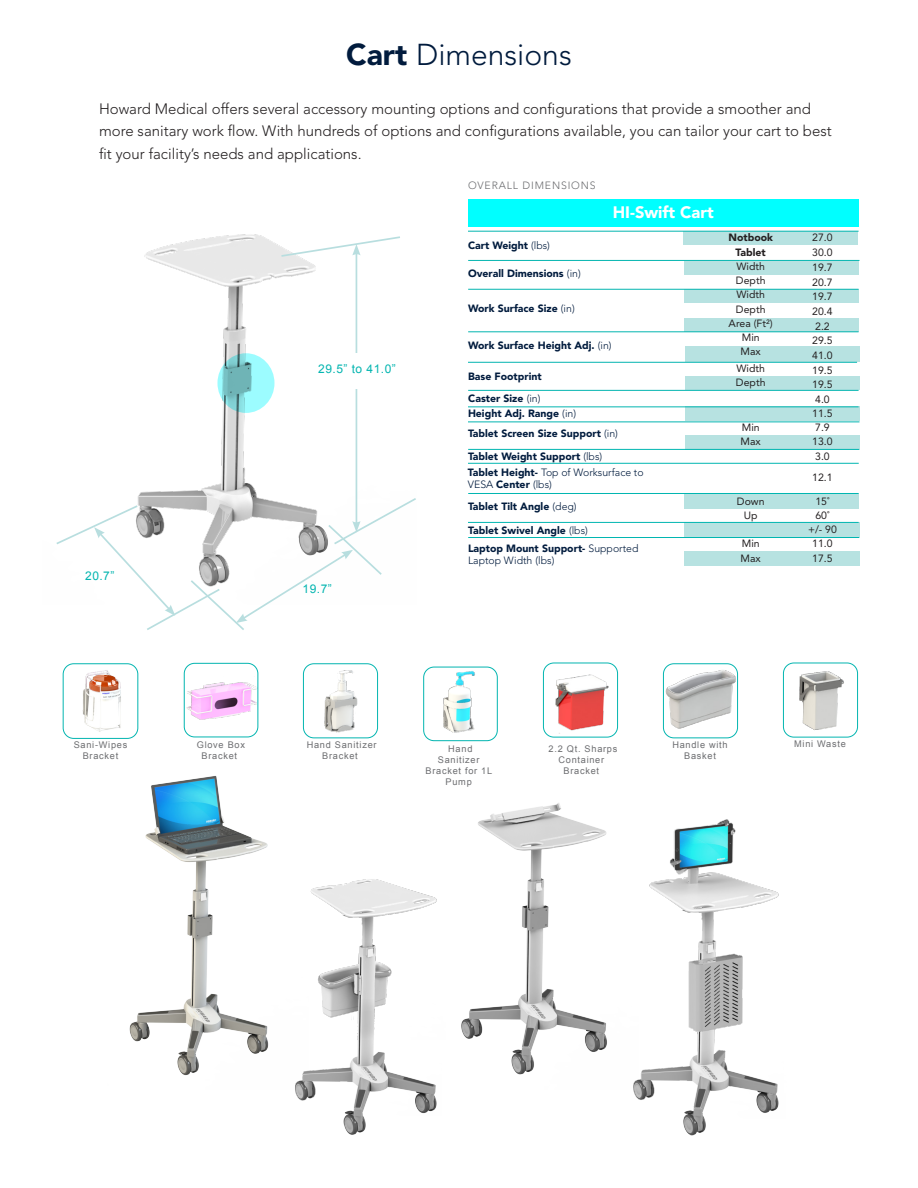
<style>
.page{position:relative;width:918px;height:1188px;background:#fff}
.page>*{position:absolute;margin:0;border:0;box-sizing:border-box;transform-origin:0 0}
.t1{font:300 30px "Avenir LT Std";color:#011b3d}
.t2{font:900 16.5px "Avenir LT Std";color:#fff}
.t3{font:300 15px/22.5px "Avenir LT Std";color:#231f20}
.t4{font:12px "Arial";letter-spacing:.04em;color:#04b5b0}
.t5{font:900 10.5px "Avenir LT Std";color:#011b3d}
.t6{font:10.5px/14.2px "Avenir LT Std";color:#231f20}
.t7{font:300 10.5px/12px "Avenir LT Std";color:#011b3d}
.t8{font:300 10.5px "Avenir LT Std";letter-spacing:.08em;color:#6c6d70}
.t9{font:900 10.5px "Avenir LT Std";color:#231f20}
.t10{font:9.15px/11.1px "Arial";letter-spacing:.08em;color:#6c6d70;text-align:center}
.s1{font-weight:900}
.s2{font-weight:300}
</style>
<div class="page">
<img style="left:138px;top:234px;width:220px;height:262px">
<img style="left:129px;top:776px;width:130px;height:300px">
<img style="left:633px;top:819px;width:146px;height:317px">
<img style="left:461px;top:803px;width:178px;height:286px">
<img style="left:259px;top:840px;width:178px;height:295px">
<hr style="left:356px;top:253px;width:1px;height:271px;background:#b8dedf">
<svg style="left:280px;top:235px;width:120px;height:23px"></svg>
<svg style="left:56px;top:496px;width:360px;height:134px"></svg>
<div style="left:323px;top:353px;width:69px;height:36px;background:#fff"></div>
<div style="left:685px;top:261px;width:174px;height:14px;background:#b7e2e1"></div>
<div style="left:684px;top:231px;width:174px;height:14px;background:#b7e2e1"></div>
<div style="left:685px;top:289px;width:174px;height:14px;background:#b7e2e1"></div>
<div style="left:685px;top:318px;width:174px;height:14px;background:#b7e2e1"></div>
<div style="left:685px;top:347px;width:174px;height:15px;background:#b7e2e1"></div>
<div style="left:685px;top:376px;width:174px;height:14px;background:#b7e2e1"></div>
<div style="left:685px;top:407px;width:174px;height:14px;background:#b7e2e1"></div>
<svg style="left:685px;top:436px;width:174px;height:13px;background:#b5e1e0"></svg>
<div style="left:685px;top:493px;width:174px;height:16px;background:#b7e2e1"></div>
<div style="left:684px;top:522px;width:175px;height:16px;background:#b7e2e1"></div>
<div style="left:684px;top:552px;width:175px;height:14px;background:#b7e2e1"></div>
<div style="left:468px;top:200px;width:391px;height:27px;background:#0ff"></div>
<hr style="left:468px;top:231px;width:391px;height:1px;background:#03b5b0">
<hr style="left:468px;top:260px;width:392px;height:1px;background:#03b5b0">
<hr style="left:468px;top:289px;width:391px;height:1px;background:#03b5b0">
<hr style="left:468px;top:331px;width:391px;height:1px;background:#03b5b0">
<hr style="left:468px;top:362px;width:389px;height:1px;background:#03b5b0">
<hr style="left:468px;top:390px;width:391px;height:1px;background:#03b5b0">
<hr style="left:468px;top:406px;width:391px;height:1px;background:#03b5b0">
<hr style="left:468px;top:422px;width:391px;height:1px;background:#03b5b0">
<hr style="left:468px;top:449px;width:391px;height:1px;background:#00b6b1">
<hr style="left:468px;top:522px;width:391px;height:1px;background:#00b6b1">
<hr style="left:468px;top:463px;width:391px;height:1px;background:#00b6b1">
<hr style="left:468px;top:493px;width:391px;height:1px;background:#00b6b1">
<hr style="left:468px;top:537px;width:391px;height:1px;background:#00b6b1">
<div style="left:663px;top:663px;width:75px;height:75px;border:1px solid #03b5b0;border-radius:10px"></div>
<img style="left:663px;top:666px;width:75px;height:69px">
<div style="left:303px;top:663px;width:75px;height:75px;border:1px solid #03b5b0;border-radius:10px"></div>
<img style="left:315px;top:670px;width:53px;height:69px">
<img style="left:63px;top:665px;width:75px;height:73px">
<div style="left:63px;top:663px;width:75px;height:76px;border:1px solid #03b5b0;border-radius:11px"></div>
<div style="left:543px;top:663px;width:75px;height:75px;border:1px solid #03b5b0;border-radius:10px"></div>
<img style="left:555px;top:674px;width:54px;height:57px">
<img style="left:184px;top:664px;width:74px;height:73px">
<div style="left:184px;top:663px;width:74px;height:74px;border:1px solid #03b5b0;border-radius:10px"></div>
<div style="left:423px;top:667px;width:75px;height:74px;border:1px solid #03b5b0;border-radius:10px"></div>
<img style="left:428px;top:666px;width:63px;height:67px">
<div style="left:783px;top:663px;width:75px;height:75px;border:1px solid #03b5b0;border-radius:10px"></div>
<img style="left:799px;top:671px;width:45px;height:59px">
<svg style="left:217px;top:353px;width:57px;height:60px;background:#88dadc"></svg>
<p class="t1" style="left:346px;top:37px;width:227px"><span class="s1">Cart</span> Dimensions</p>
<p class="t3" style="left:99px;top:98px;width:734px">Howard Medical offers several accessory mounting options and configurations that provide a smoother and more sanitary work flow. With hundreds of options and configurations available, you can tailor your cart to best fit your facility’s needs and applications.</p>
<p class="t4" style="left:85px;top:568px;width:31px">20.7”</p>
<p class="t10" style="left:74px;top:739px;width:55px">Sani-Wipes</p>
<p class="t10" style="left:83px;top:750px;width:37px">Bracket</p>
<p class="t4" style="left:318px;top:361px;width:79px">29.5” to 41.0”</p>
<p class="t4" style="left:303px;top:581px;width:31px">19.7”</p>
<p class="t8" style="left:468px;top:179px;width:129px">OVERALL DIMENSIONS</p>
<p class="t5" style="left:468px;top:239px;width:84px">Cart Weight <span class="s2">(lbs)</span></p>
<p class="t5" style="left:468px;top:267px;width:114px">Overall Dimensions <span class="s2">(in)</span></p>
<p class="t5" style="left:468px;top:302px;width:108px">Work Surface Size <span class="s2">(in)</span></p>
<p class="t2" style="left:613px;top:203px;width:103px">HI-Swift Cart</p>
<p class="t5" style="left:468px;top:339px;width:145px">Work Surface Height Adj. <span class="s2">(in)</span></p>
<p class="t5" style="left:468px;top:370px;width:75px">Base Footprint</p>
<p class="t5" style="left:468px;top:391px;width:74px">Caster Size <span class="s2">(in)</span></p>
<p class="t5" style="left:468px;top:407px;width:110px">Height Adj. Range <span class="s2">(in)</span></p>
<p class="t5" style="left:468px;top:427px;width:152px">Tablet Screen Size Support <span class="s2">(in)</span></p>
<p class="t5" style="left:468px;top:450px;width:136px">Tablet Weight Support <span class="s2">(lbs)</span></p>
<p class="t7" style="left:468px;top:467px;width:177px"><span class="s1">Tablet Height-</span> Top of Worksurface to<br>VESA <span class="s1">Center</span> (lbs)</p>
<p class="t5" style="left:468px;top:500px;width:110px">Tablet Tilt Angle <span class="s2">(deg)</span></p>
<p class="t5" style="left:468px;top:524px;width:121px">Tablet Swivel Angle <span class="s2">(lbs)</span></p>
<p class="t7" style="left:468px;top:543px;width:172px"><span class="s1">Laptop Mount Support-</span> Supported<br>Laptop Width (lbs)</p>
<p class="t9" style="left:729px;top:231px;width:46px">Notbook</p>
<p class="t9" style="left:736px;top:246px;width:32px">Tablet</p>
<p class="t6" style="left:736px;top:259px;width:30px">Width</p>
<p class="t6" style="left:736px;top:273px;width:31px">Depth</p>
<p class="t6" style="left:736px;top:288px;width:30px">Width</p>
<p class="t6" style="left:736px;top:302px;width:31px">Depth</p>
<p class="t6" style="left:729px;top:316px;width:46px">Area (Ft²)</p>
<p class="t6" style="left:742px;top:330px;width:19px">Min</p>
<p class="t6" style="left:741px;top:345px;width:22px">Max</p>
<p class="t6" style="left:736px;top:361px;width:30px">Width</p>
<p class="t6" style="left:736px;top:375px;width:31px">Depth</p>
<p class="t6" style="left:741px;top:420px;width:22px">Min<br>Max</p>
<p class="t6" style="left:737px;top:494px;width:29px">Down</p>
<p class="t6" style="left:744px;top:508px;width:15px">Up</p>
<p class="t6" style="left:742px;top:537px;width:19px">Min</p>
<p class="t6" style="left:741px;top:551px;width:22px">Max</p>
<p class="t6" style="left:812px;top:231px;width:22px">27.0</p>
<p class="t6" style="left:812px;top:245px;width:22px">30.0</p>
<p class="t6" style="left:812px;top:260px;width:22px">19.7</p>
<p class="t6" style="left:812px;top:275px;width:22px">20.7</p>
<p class="t6" style="left:812px;top:290px;width:22px">19.7</p>
<p class="t6" style="left:812px;top:304px;width:22px">20.4</p>
<p class="t6" style="left:815px;top:319px;width:16px">2.2</p>
<p class="t6" style="left:812px;top:334px;width:22px">29.5</p>
<p class="t6" style="left:812px;top:348px;width:22px">41.0</p>
<p class="t6" style="left:812px;top:363px;width:22px">19.5</p>
<p class="t6" style="left:812px;top:378px;width:22px">19.5</p>
<p class="t6" style="left:815px;top:392px;width:16px">4.0</p>
<p class="t6" style="left:812px;top:406px;width:22px">11.5</p>
<p class="t6" style="left:815px;top:420px;width:16px">7.9</p>
<p class="t6" style="left:812px;top:435px;width:22px">13.0</p>
<p class="t6" style="left:815px;top:449px;width:16px">3.0</p>
<p class="t6" style="left:812px;top:470px;width:22px">12.1</p>
<p class="t6" style="left:815px;top:494px;width:16px">15˚</p>
<p class="t6" style="left:815px;top:508px;width:16px">60˚</p>
<p class="t6" style="left:808px;top:522px;width:30px">+/- 90</p>
<p class="t6" style="left:812px;top:537px;width:22px">11.0</p>
<p class="t6" style="left:812px;top:551px;width:22px">17.5</p>
<p class="t10" style="left:197px;top:740px;width:50px">Glove Box<br>Bracket</p>
<p class="t10" style="left:438px;top:743px;width:43px">Hand<br>Sanitizer</p>
<p class="t10" style="left:426px;top:765px;width:68px">Bracket for 1L<br>Pump</p>
<p class="t10" style="left:307px;top:740px;width:71px">Hand Sanitizer</p>
<p class="t10" style="left:322px;top:751px;width:37px">Bracket</p>
<p class="t10" style="left:549px;top:743px;width:70px">2.2 Qt. Sharps</p>
<p class="t10" style="left:559px;top:754px;width:47px">Container<br>Bracket</p>
<p class="t10" style="left:672px;top:740px;width:57px">Handle with<br>Basket</p>
<p class="t10" style="left:794px;top:739px;width:53px">Mini Waste</p>
</div>
